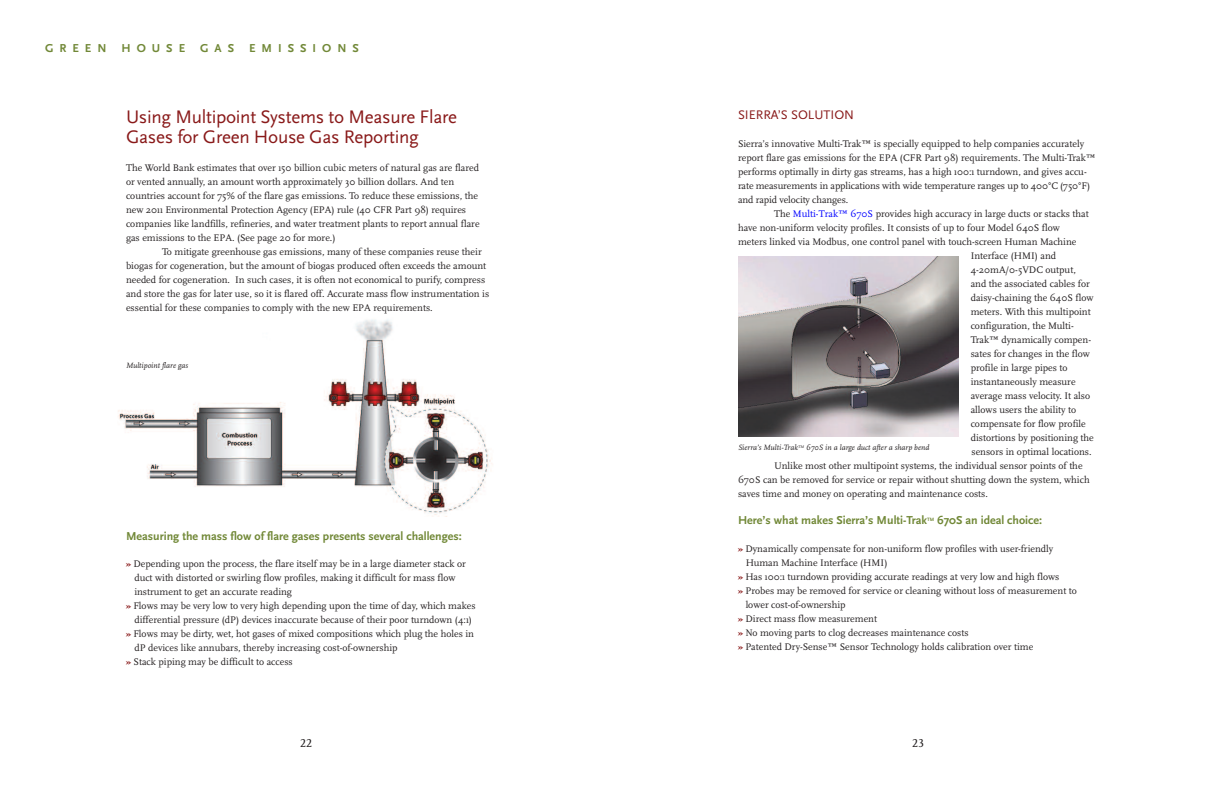
<style>
.page{position:relative;width:1224px;height:792px;background:#fff}
.page>*{position:absolute;margin:0;border:0;box-sizing:border-box;transform-origin:0 0}
.t1{font:19px/20px "Scala Sans";letter-spacing:-.015em;color:#891919}
.t2{font:13px "Scala Sans";color:#891919}
.t3{font:700 12px "Scala Sans";color:#718837}
.t4{font:700 12px "Scala Sans";letter-spacing:.5em;color:#718837}
.t5{font:12px "Scala LF";color:#231f20}
.t6{font:10px/14px "Scala";color:#231f20}
.t7{font:italic 8px "Scala";color:#231f20}
.t8{font:700 5px "Scala Sans";color:#718837}
.s1{font-weight:700;color:#891919}
.s2{color:#00f}
</style>
<div class="page">
<img style="left:118px;top:319px;width:374px;height:196px">
<img style="left:738px;top:257px;width:221px;height:180px">
<p class="t3" style="left:45px;top:41px;width:63px">GREEN</p>
<p class="t3" style="left:122px;top:41px;width:65px">HOUSE</p>
<p class="t4" style="left:200px;top:41px;width:160px">GAS EMISSIONS</p>
<h1 class="t1" style="left:126px;top:106px;width:333px">Using Multipoint Systems to Measure Flare<br>Gases for Green House Gas Reporting</h1>
<p class="t6" style="left:126px;top:161px;width:355px">The World Bank estimates that over 150 billion cubic meters of natural gas are flared or vented annually, an amount worth approximately 30 billion dollars. And ten countries account for 75% of the flare gas emissions. To reduce these emissions, the new 2011 Environmental Protection Agency (EPA) rule (40 CFR Part 98) requires companies like landfills, refineries, and water treatment plants to report annual flare gas emissions to the EPA. (See page 20 for more.)</p>
<p class="t6" style="left:126px;top:245px;width:365px;text-indent:36px">To mitigate greenhouse gas emissions, many of these companies reuse their biogas for cogeneration, but the amount of biogas produced often exceeds the amount needed for cogeneration. In such cases, it is often not economical to purify, compress and store the gas for later use, so it is flared off. Accurate mass flow instrumentation is essential for these companies to comply with the new EPA requirements.</p>
<p class="t7" style="left:126px;top:361px;width:64px">Multipoint flare gas</p>
<p class="t3" style="left:126px;top:529px;width:337px">Measuring the mass flow of flare gases presents several challenges:</p>
<p class="t6" style="left:126px;top:557px;width:341px"><span class="s1">»</span> Depending upon the process, the flare itself may be in a large diameter stack or</p>
<p class="t6" style="left:134px;top:571px;width:323px">duct with distorted or swirling flow profiles, making it difficult for mass flow</p>
<p class="t6" style="left:134px;top:585px;width:159px">instrument to get an accurate reading</p>
<p class="t6" style="left:126px;top:599px;width:351px"><span class="s1">»</span> Flows may be very low to very high depending upon the time of day, which makes</p>
<p class="t6" style="left:134px;top:613px;width:339px">differential pressure (dP) devices inaccurate because of their poor turndown (4:1)</p>
<p class="t6" style="left:126px;top:627px;width:350px"><span class="s1">»</span> Flows may be dirty, wet, hot gases of mixed compositions which plug the holes in</p>
<p class="t6" style="left:134px;top:641px;width:265px">dP devices like annubars, thereby increasing cost-of-ownership</p>
<p class="t6" style="left:126px;top:655px;width:168px"><span class="s1">»</span> Stack piping may be difficult to access</p>
<p class="t5" style="left:300px;top:737px;width:13px">22</p>
<h2 class="t2" style="left:738px;top:107px;width:118px">SIERRA’S SOLUTION</h2>
<p class="t6" style="left:738px;top:137px;width:359px">Sierra’s innovative Multi-Trak™ is specially equipped to help companies accurately report flare gas emissions for the EPA (CFR Part 98) requirements. The Multi-Trak™ performs optimally in dirty gas streams, has a high 100:1 turndown, and gives accu&shy;rate measurements in applications with wide temperature ranges up to 400°C (750°F) and rapid velocity changes.</p>
<p class="t6" style="left:774px;top:207px;width:316px">The <span class="s2">Multi-Trak™ 670S</span> provides high accuracy in large ducts or stacks that</p>
<p class="t6" style="left:738px;top:221px;width:323px">have non-uniform velocity profiles. It consists of up to four Model 640S flow</p>
<p class="t6" style="left:738px;top:235px;width:340px">meters linked via Modbus, one control panel with touch-screen Human Machine</p>
<p class="t6" style="left:971px;top:249px;width:87px">Interface (HMI) and</p>
<p class="t6" style="left:971px;top:263px;width:107px">4-20mA/0-5VDC output,</p>
<p class="t6" style="left:971px;top:277px;width:121px">and the associated cables for</p>
<p class="t6" style="left:971px;top:291px;width:124px">daisy-chaining the 640S flow</p>
<p class="t6" style="left:971px;top:305px;width:122px">meters. With this multipoint</p>
<p class="t6" style="left:971px;top:319px;width:105px">configuration, the Multi-</p>
<p class="t6" style="left:971px;top:333px;width:122px">Trak™ dynamically compen-</p>
<p class="t6" style="left:971px;top:347px;width:121px">sates for changes in the flow</p>
<p class="t6" style="left:971px;top:361px;width:98px">profile in large pipes to</p>
<p class="t6" style="left:971px;top:375px;width:106px">instantaneously measure</p>
<p class="t6" style="left:971px;top:389px;width:121px">average mass velocity. It also</p>
<p class="t6" style="left:971px;top:403px;width:107px">allows users the ability to</p>
<p class="t6" style="left:971px;top:417px;width:117px">compensate for flow profile</p>
<p class="t6" style="left:971px;top:431px;width:125px">distortions by positioning the</p>
<p class="t6" style="left:972px;top:445px;width:122px">sensors in optimal locations.</p>
<p class="t6" style="left:774px;top:459px;width:310px">Unlike most other multipoint systems, the individual sensor points of the</p>
<p class="t6" style="left:738px;top:473px;width:353px">670S can be removed for service or repair without shutting down the system, which</p>
<p class="t6" style="left:738px;top:487px;width:252px">saves time and money on operating and maintenance costs.</p>
<p class="t3" style="left:738px;top:513px;width:191px">Here’s what makes Sierra’s Multi-Trak</p>
<p class="t8" style="left:927px;top:516px;width:9px">TM</p>
<p class="t3" style="left:937px;top:513px;width:107px">670S an ideal choice:</p>
<p class="t6" style="left:738px;top:542px;width:317px"><span class="s1">»</span> Dynamically compensate for non-uniform flow profiles with user-friendly</p>
<p class="t6" style="left:746px;top:556px;width:143px">Human Machine Interface (HMI)</p>
<p class="t6" style="left:738px;top:570px;width:323px"><span class="s1">»</span> Has 100:1 turndown providing accurate readings at very low and high flows</p>
<p class="t6" style="left:738px;top:584px;width:340px"><span class="s1">»</span> Probes may be removed for service or cleaning without loss of measurement to</p>
<p class="t6" style="left:746px;top:598px;width:101px">lower cost-of-ownership</p>
<p class="t6" style="left:738px;top:612px;width:141px"><span class="s1">»</span> Direct mass flow measurement</p>
<p class="t6" style="left:738px;top:626px;width:232px"><span class="s1">»</span> No moving parts to clog decreases maintenance costs</p>
<p class="t6" style="left:738px;top:640px;width:297px"><span class="s1">»</span> Patented Dry-Sense™ Sensor Technology holds calibration over time</p>
<p class="t7" style="left:738px;top:443px;width:193px">Sierra’s Multi-Trak<sup>TM</sup> 670S in a large duct after a sharp bend</p>
<p class="t5" style="left:912px;top:737px;width:13px">23</p>
</div>
